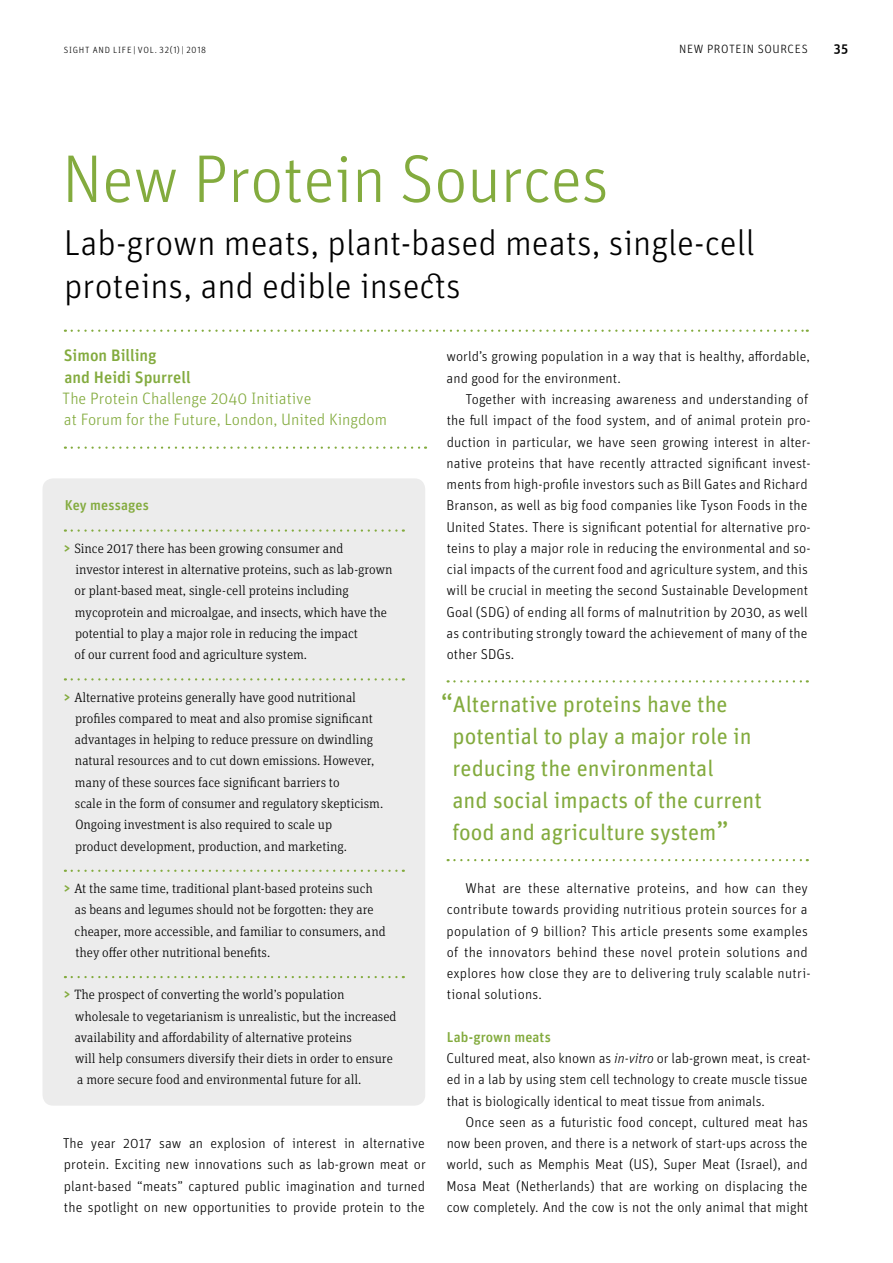
<style>
.page{position:relative;width:893px;height:1263px;background:#fff}
.page>*{position:absolute;margin:0;border:0;box-sizing:border-box;transform-origin:0 0}
.t1{font:300 67.5px "Unit Pro";letter-spacing:-.01em;color:#83ab3e}
.t2{font:300 36px/42.5px "Unit Pro";color:#000}
.t3{font:22.5px/32px "Unit Pro";color:#83ab3e}
.t4{font:300 16.5px/21.3px "Unit Pro";color:#83ab3e}
.t5{font:500 16.5px/21.3px "Unit Pro";color:#83ab3e}
.t6{font:300 14.25px/21.3px "Unit Pro";letter-spacing:.005em;color:#000}
.t7{font:500 14.25px "Unit Pro";letter-spacing:.01em;color:#83ab3e}
.t8{font:300 13.5px/21.3px "Unit Slab Pro";color:#000}
.t9{font:500 13.5px "Unit Pro";color:#000}
.t10{font:300 12px "Unit Pro";letter-spacing:.05em;color:#000}
.t11{font:300 9px "Unit Pro";letter-spacing:.085em;color:#000}
.s1{font-family:"Unit Pro";font-weight:500;font-size:14.25px;color:#83ab3e}
.s2{font-size:27px}
.s3{font-weight:500;color:#83ab3e}
.s4{font-style:italic}
</style>
<div class="page">
<div style="left:43px;top:478px;width:382px;height:628px;background:#ececec;border-radius:11px"></div>
<svg style="left:72px;top:446px;width:354px;height:3px"></svg>
<svg style="left:448px;top:680px;width:360px;height:2px"></svg>
<svg style="left:448px;top:859px;width:360px;height:2px"></svg>
<svg style="left:72px;top:330px;width:736px;height:2px"></svg>
<svg style="left:72px;top:529px;width:332px;height:3px"></svg>
<svg style="left:72px;top:678px;width:332px;height:2px"></svg>
<svg style="left:72px;top:870px;width:332px;height:2px"></svg>
<svg style="left:72px;top:976px;width:332px;height:2px"></svg>
<p class="t11" style="left:64px;top:44px;width:144px">SIGHT AND LIFE | VOL. 32(1) | 2018</p>
<p class="t10" style="left:679px;top:41px;width:130px">NEW PROTEIN SOURCES</p>
<p class="t9" style="left:834px;top:39px;width:16px">35</p>
<h1 class="t1" style="left:62px;top:135px;width:549px">New Protein Sources</h1>
<h2 class="t2" style="left:64px;top:221px;width:693px">Lab-grown meats, plant-based meats, single-cell proteins, and edible insects</h2>
<p class="t5" style="left:64px;top:344px;width:128px">Simon Billing<br>and Heidi Spurrell</p>
<p class="t4" style="left:62px;top:387px;width:326px">The Protein Challenge 2040 Initiative<br>at Forum for the Future, London, United Kingdom</p>
<p class="t7" style="left:65px;top:495px;width:86px">Key messages</p>
<p class="t8" style="left:75px;top:537px;width:319px;text-indent:-12px"><span class="s1">&gt;</span> Since 2017 there has been growing consumer and<br>investor interest in alternative proteins, such as lab-grown or plant-based meat, single-cell proteins including mycoprotein and microalgae, and insects, which have the potential to play a major role in reducing the impact<br>of our current food and agriculture system.</p>
<p class="t8" style="left:75px;top:686px;width:310px;text-indent:-12px"><span class="s1">&gt;</span> Alternative proteins generally have good nutritional profiles compared to meat and also promise significant advantages in helping to reduce pressure on dwindling natural resources and to cut down emissions. However, many of these sources face significant barriers to<br>scale in the form of consumer and regulatory skepticism.<br>Ongoing investment is also required to scale up<br>product development, production, and marketing.</p>
<p class="t8" style="left:75px;top:877px;width:313px;text-indent:-12px"><span class="s1">&gt;</span> At the same time, traditional plant-based proteins such as beans and legumes should not be forgotten: they are cheaper, more accessible, and familiar to consumers, and they offer other nutritional benefits.</p>
<p class="t8" style="left:75px;top:983px;width:323px;text-indent:-12px"><span class="s1">&gt;</span> The prospect of converting the world’s population wholesale to vegetarianism is unrealistic, but the increased availability and affordability of alternative proteins<br>will help consumers diversify their diets in order to ensure a more secure food and environmental future for all.</p>
<p class="t6" style="left:62px;top:1132px;width:365px;text-align:justify">The year 2017 saw an explosion of interest in alternative protein. Exciting new innovations such as lab-grown meat or plant-based “meats” captured public imagination and turned the spotlight on new opportunities to provide protein to the</p>
<p class="t6" style="left:446px;top:345px;width:365px">world’s growing population in a way that is healthy, affordable, and good for the environment.</p>
<p class="t6" style="left:446px;top:388px;width:366px;text-indent:19px">Together with increasing awareness and understanding of the full impact of the food system, and of animal protein pro&shy;duction in particular, we have seen growing interest in alter&shy;native proteins that have recently attracted significant invest&shy;ments from high-profile investors such as Bill Gates and Richard Branson, as well as big food companies like Tyson Foods in the United States. There is significant potential for alternative pro&shy;teins to play a major role in reducing the environmental and so&shy;cial impacts of the current food and agriculture system, and this will be crucial in meeting the second Sustainable Development Goal (SDG) of ending all forms of malnutrition by 2030, as well as contributing strongly toward the achievement of many of the other SDGs.</p>
<h3 class="t3" style="left:452px;top:687px;width:311px;text-indent:-12px"><span class="s2">“</span>Alternative proteins have the potential to play a major role in reducing the environmental<br>and social impacts of the current food and agriculture system<span class="s2">”</span></h3>
<p class="t6" style="left:447px;top:877px;width:365px;text-indent:19px">What are these alternative proteins, and how can they contribute towards providing nutritious protein sources for a population of 9 billion? This article presents some examples of the innovators behind these novel protein solutions and explores how close they are to delivering truly scalable nutri&shy;tional solutions.</p>
<p class="t6" style="left:446px;top:1026px;width:366px"><span class="s3">Lab-grown meats<br></span>Cultured meat, also known as <span class="s4">in-vitro</span> or lab-grown meat, is creat&shy;ed in a lab by using stem cell technology to create muscle tissue that is biologically identical to meat tissue from animals.</p>
<p class="t6" style="left:446px;top:1111px;width:363px;text-align:justify;text-indent:19px">Once seen as a futuristic food concept, cultured meat has now been proven, and there is a network of start-ups across the world, such as Memphis Meat (US), Super Meat (Israel), and Mosa Meat (Netherlands) that are working on displacing the cow completely. And the cow is not the only animal that might</p>
</div>
